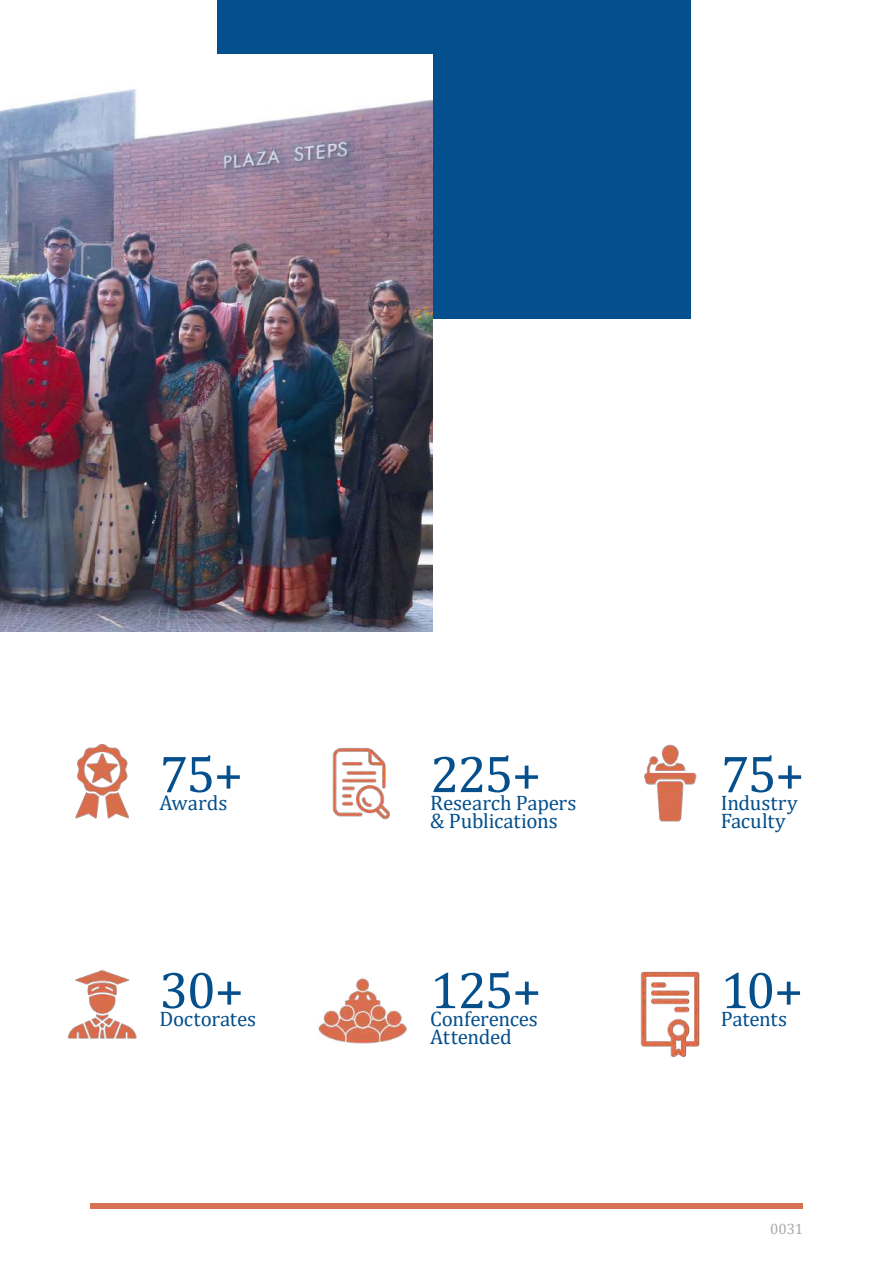
<style>
.page{position:relative;width:893px;height:1263px;background:#fff}
.page>*{position:absolute;margin:0;border:0;box-sizing:border-box;transform-origin:0 0}
.t1{font:52.5px "Cambria";letter-spacing:-.04em;color:#044f8c}
.t2{font:21px/18px "Cambria";letter-spacing:-.01em;color:#044f8c}
.t3{font:15px "Cambria";color:#a8a9ad}
</style>
<div class="page">
<div style="left:90px;top:1203px;width:713px;height:6px;background:#d67253"></div>
<div style="left:217px;top:0;width:473px;height:319px;background:#04508e"></div>
<img style="left:0;top:54px;width:433px;height:577px">
<img style="left:75px;top:744px;width:54px;height:75px">
<img style="left:332px;top:747px;width:58px;height:73px">
<img style="left:644px;top:744px;width:53px;height:78px">
<img style="left:67px;top:970px;width:70px;height:69px">
<img style="left:318px;top:977px;width:90px;height:67px">
<img style="left:640px;top:971px;width:60px;height:87px">
<h1 class="t1" style="left:159px;top:743px;width:85px">75+</h1>
<p class="t2" style="left:159px;top:794px;width:70px">Awards</p>
<h1 class="t1" style="left:159px;top:959px;width:86px">30+</h1>
<p class="t2" style="left:159px;top:1010px;width:98px">Doctorates</p>
<h1 class="t1" style="left:430px;top:743px;width:112px">225+</h1>
<p class="t2" style="left:430px;top:794px;width:148px">Research Papers &amp; Publications</p>
<h1 class="t1" style="left:430px;top:959px;width:113px">125+</h1>
<p class="t2" style="left:430px;top:1010px;width:109px">Conferences<br>Attended</p>
<h1 class="t1" style="left:721px;top:743px;width:85px">75+</h1>
<p class="t2" style="left:721px;top:794px;width:79px">Industry<br>Faculty</p>
<h1 class="t1" style="left:721px;top:959px;width:84px">10+</h1>
<p class="t2" style="left:721px;top:1010px;width:68px">Patents</p>
<p class="t3" style="left:770px;top:1220px;width:34px">0031</p>
</div>
